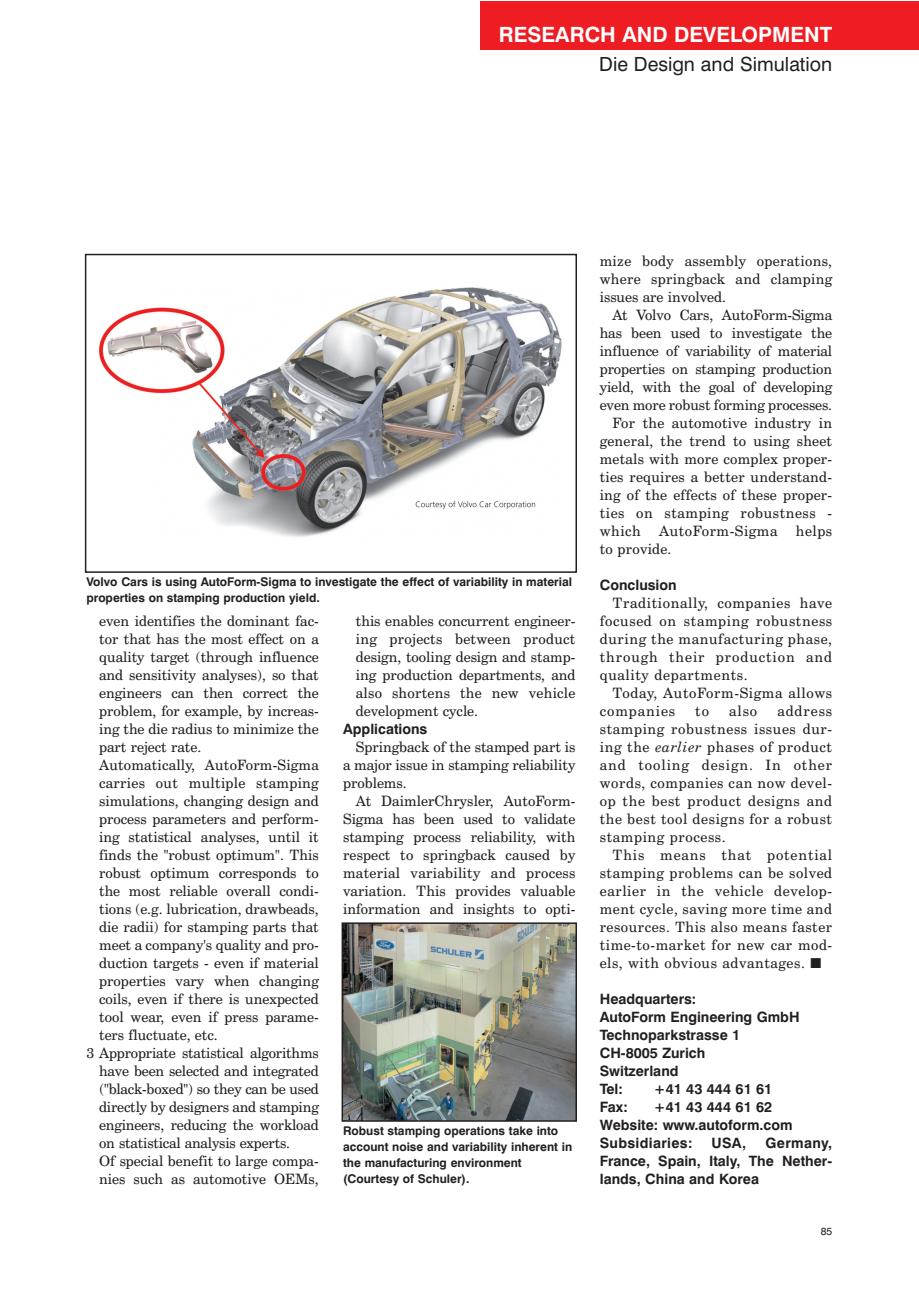
<style>
.page{position:relative;width:919px;height:1289px;background:#fff}
.page>*{position:absolute;margin:0;border:0;box-sizing:border-box;transform-origin:0 0}
.t1{font:700 21px "Swiss 721 BT";color:#fff}
.t2{font:19.5px "Swiss 721 BT";color:#231f20}
.t3{font:14.25px/18px "Century Schoolbook BT";color:#231f20;text-align:justify}
.t4{font:700 14.25px/18px "Swiss 721 BT";color:#231f20}
.t5{font:14.25px "Century Schoolbook BT";letter-spacing:.04em;color:#231f20}
.t6{font:14.25px/18px "Century Schoolbook BT";letter-spacing:.045em;color:#231f20}
.t7{font:14.25px "Century Schoolbook BT";letter-spacing:.02em;color:#231f20}
.t8{font:700 12px/16px "Swiss 721 BT";color:#231f20}
.t9{font:10.5px "Swiss 721 BT";color:#231f20}
.s1{font-style:italic}
</style>
<div class="page">
<img style="left:99px;top:287px;width:463px;height:250px">
<div style="left:85px;top:254px;width:492px;height:319px;border:2px solid #231f20"></div>
<img style="left:344px;top:925px;width:230px;height:193px">
<div style="left:341px;top:922px;width:236px;height:199px;border:2px solid #231f20"></div>
<div style="left:480px;top:1px;width:438px;height:49px;background:#ee1d23"></div>
<h1 class="t1" style="left:499px;top:26px;width:335px">RESEARCH AND DEVELOPMENT</h1>
<h2 class="t2" style="left:599px;top:57px;width:234px">Die Design and Simulation</h2>
<p class="t8" style="left:86px;top:574px;width:487px">Volvo Cars is using AutoForm-Sigma to investigate the effect of variability in material properties on stamping production yield.</p>
<p class="t3" style="left:99px;top:612px;width:221px">even identifies the dominant fac-</p>
<p class="t3" style="left:99px;top:630px;width:221px">tor that has the most effect on a</p>
<p class="t3" style="left:99px;top:648px;width:221px">quality target (through influence</p>
<p class="t3" style="left:99px;top:666px;width:221px">and sensitivity analyses), so that</p>
<p class="t3" style="left:99px;top:684px;width:221px">engineers can then correct the</p>
<p class="t3" style="left:99px;top:702px;width:221px">problem, for example, by increas-</p>
<p class="t3" style="left:99px;top:721px;width:221px">ing the die radius to minimize the</p>
<p class="t3" style="left:99px;top:739px;width:104px">part reject rate.</p>
<p class="t3" style="left:99px;top:757px;width:221px">Automatically, AutoForm-Sigma</p>
<p class="t7" style="left:99px;top:777px;width:221px">carries out multiple stamping</p>
<p class="t3" style="left:99px;top:793px;width:221px">simulations, changing design and</p>
<p class="t3" style="left:99px;top:811px;width:221px">process parameters and perform-</p>
<p class="t3" style="left:99px;top:829px;width:221px">ing statistical analyses, until it</p>
<p class="t3" style="left:99px;top:847px;width:221px">finds the "robust optimum". This</p>
<p class="t3" style="left:99px;top:865px;width:221px">robust optimum corresponds to</p>
<p class="t3" style="left:99px;top:883px;width:221px">the most reliable overall condi-</p>
<p class="t3" style="left:99px;top:901px;width:221px">tions (e.g. lubrication, drawbeads,</p>
<p class="t3" style="left:99px;top:919px;width:221px">die radii) for stamping parts that</p>
<p class="t3" style="left:99px;top:937px;width:221px">meet a company's quality and pro-</p>
<p class="t3" style="left:99px;top:955px;width:221px">duction targets - even if material</p>
<p class="t3" style="left:99px;top:973px;width:221px">properties vary when changing</p>
<p class="t3" style="left:99px;top:991px;width:221px">coils, even if there is unexpected</p>
<p class="t3" style="left:99px;top:1009px;width:221px">tool wear, even if press parame-</p>
<p class="t3" style="left:99px;top:1027px;width:120px">ters fluctuate, etc.</p>
<p class="t3" style="left:86px;top:1045px;width:234px">3 Appropriate statistical algorithms</p>
<p class="t3" style="left:99px;top:1063px;width:221px">have been selected and integrated</p>
<p class="t3" style="left:99px;top:1081px;width:221px">("black-boxed") so they can be used</p>
<p class="t3" style="left:99px;top:1099px;width:221px">directly by designers and stamping</p>
<p class="t3" style="left:99px;top:1117px;width:221px">engineers, reducing the workload</p>
<p class="t3" style="left:99px;top:1135px;width:192px">on statistical analysis experts.</p>
<p class="t3" style="left:99px;top:1153px;width:221px">Of special benefit to large compa-</p>
<p class="t3" style="left:99px;top:1171px;width:221px">nies such as automotive OEMs,</p>
<p class="t3" style="left:356px;top:613px;width:221px">this enables concurrent engineer&shy;ing projects between product design, tooling design and stamp&shy;ing production departments, and also shortens the new vehicle development cycle.</p>
<p class="t4" style="left:343px;top:721px;width:86px">Applications</p>
<p class="t3" style="left:343px;top:739px;width:234px;text-indent:13px">Springback of the stamped part is a major issue in stamping reliability problems.</p>
<p class="t3" style="left:343px;top:793px;width:234px;text-indent:13px">At DaimlerChrysler, AutoForm-Sigma has been used to validate stamping process reliability, with respect to springback caused by material variability and process variation. This provides valuable information and insights to opti-</p>
<p class="t8" style="left:343px;top:1123px;width:231px">Robust stamping operations take into account noise and variability inherent in the manufacturing environment (Courtesy of Schuler).</p>
<p class="t3" style="left:599px;top:253px;width:234px">mize body assembly operations, where springback and clamping issues are involved.</p>
<p class="t3" style="left:612px;top:307px;width:221px">At Volvo Cars, AutoForm-Sigma</p>
<p class="t3" style="left:599px;top:325px;width:234px">has been used to investigate the</p>
<p class="t3" style="left:599px;top:343px;width:234px">influence of variability of material</p>
<p class="t3" style="left:599px;top:361px;width:234px">properties on stamping production</p>
<p class="t3" style="left:599px;top:379px;width:234px">yield, with the goal of developing</p>
<p class="t3" style="left:599px;top:397px;width:234px">even more robust forming processes.</p>
<p class="t3" style="left:612px;top:415px;width:221px">For the automotive industry in</p>
<p class="t3" style="left:599px;top:433px;width:234px">general, the trend to using sheet</p>
<p class="t3" style="left:599px;top:451px;width:234px">metals with more complex proper-</p>
<p class="t3" style="left:599px;top:469px;width:234px">ties requires a better understand-</p>
<p class="t3" style="left:599px;top:487px;width:234px">ing of the effects of these proper-</p>
<p class="t5" style="left:599px;top:507px;width:234px">ties on stamping robustness -</p>
<p class="t3" style="left:599px;top:523px;width:42px">which</p>
<p class="t5" style="left:659px;top:525px;width:120px">AutoForm-Sigma</p>
<p class="t3" style="left:795px;top:523px;width:38px">helps</p>
<p class="t3" style="left:599px;top:541px;width:73px">to provide.</p>
<p class="t4" style="left:599px;top:577px;width:78px">Conclusion</p>
<p class="t3" style="left:599px;top:595px;width:234px;text-indent:13px">Traditionally, companies have focused on stamping robustness during the manufacturing phase, through their production and quality departments.</p>
<p class="t6" style="left:599px;top:685px;width:234px;text-indent:13px">Today, AutoForm-Sigma allows companies</p>
<p class="t3" style="left:599px;top:703px;width:234px;text-indent:177px">address stamping robustness issues dur&shy;ing the <span class="s1">earlier</span> phases of product and tooling design. In other words, companies can now devel&shy;op the best product designs and the best tool designs for a robust stamping process.</p>
<p class="t3" style="left:599px;top:847px;width:234px;text-indent:13px">This means that potential stamping problems can be solved earlier in the vehicle develop&shy;ment cycle, saving more time and resources. This also means faster time-to-market for new car mod&shy;els, with obvious advantages. ■</p>
<p class="t4" style="left:599px;top:991px;width:201px">Headquarters:<br>AutoForm Engineering GmbH<br>Technoparkstrasse 1<br>CH-8005 Zurich<br>Switzerland<br>Tel:</p>
<p class="t3" style="left:695px;top:703px;width:15px">to</p>
<p class="t3" style="left:729px;top:703px;width:30px">also</p>
<p class="t4" style="left:653px;top:1081px;width:120px">+41 43 444 61 61</p>
<p class="t4" style="left:599px;top:1099px;width:29px">Fax:</p>
<p class="t4" style="left:599px;top:1099px;width:194px;text-indent:54px">+41 43 444 61 62<br>Website: www.autoform.com<br>Subsidiaries:</p>
<p class="t4" style="left:711px;top:1135px;width:36px">USA,</p>
<p class="t4" style="left:599px;top:1135px;width:234px;text-align:justify;text-indent:166px">Germany, France, Spain, Italy, The Nether&shy;lands, China and Korea</p>
<p class="t9" style="left:820px;top:1226px;width:13px">85</p>
</div>
